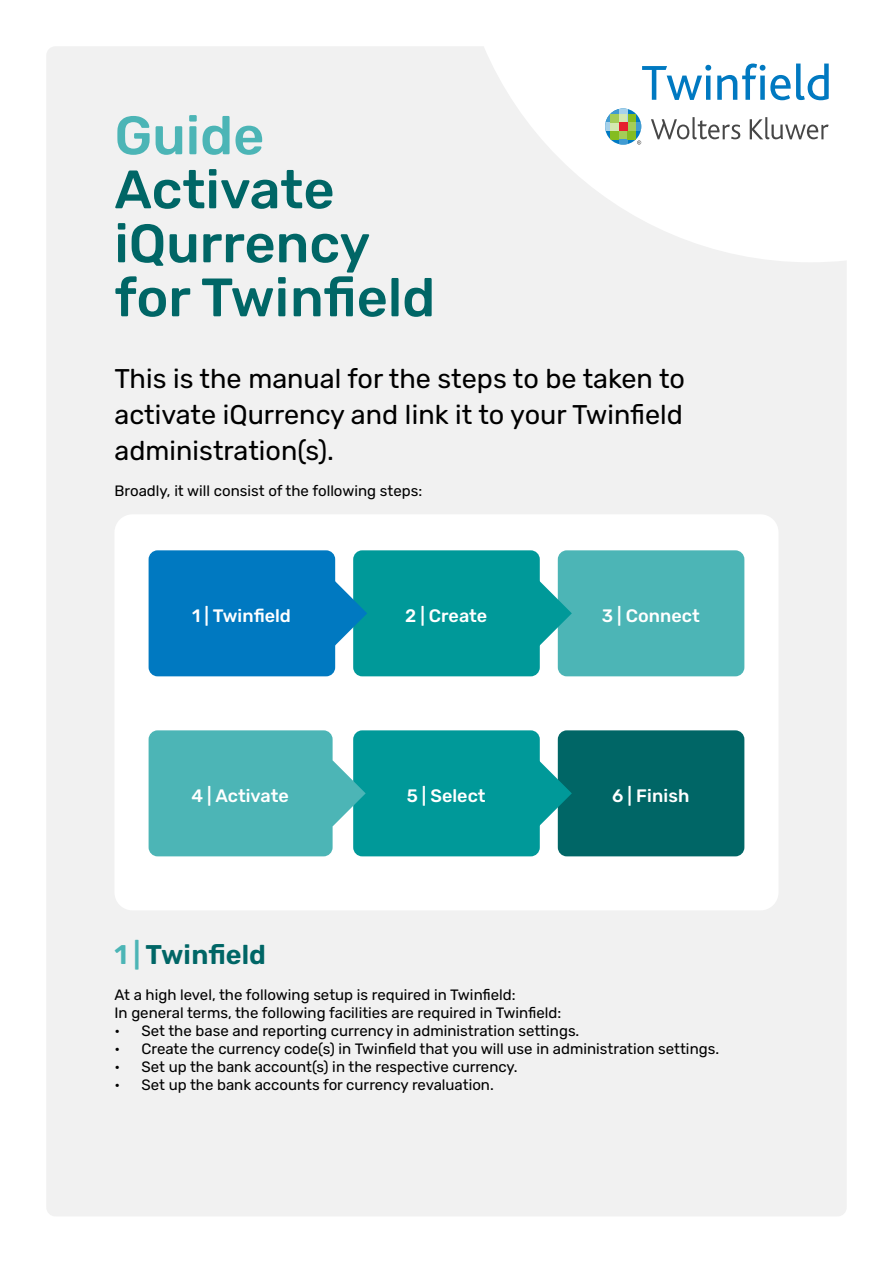
<style>
.page{position:relative;width:893px;height:1263px;background:#fff}
.page>*{position:absolute;margin:0;border:0;box-sizing:border-box;transform-origin:0 0}
.t1{font:500 54px/54px "Rubik";color:#066}
.t2{font:500 54px "Rubik";color:#4cb5b6}
.t3{font:27px/36px "Rubik";color:#000;text-align:justify}
.t4{font:600 27px "Rubik";color:#066}
.t5{font:500 18px "Rubik";color:#fff}
.t6{font:15px/18px "Rubik";color:#000}
.s1{color:#4cb5b6}
</style>
<div class="page">
<div style="left:46px;top:46px;width:801px;height:1170px;background:#f1f1f1;border-radius:9px"></div>
<svg style="left:484px;top:46px;width:363px;height:216px;fill:#fff"></svg>
<svg style="left:642px;top:65px;width:69px;height:35px"></svg>
<svg style="left:717px;top:64px;width:112px;height:36px"></svg>
<svg style="left:651px;top:117px;width:178px;height:22px"></svg>
<svg style="left:605px;top:108px;width:36px;height:37px"></svg>
<div style="left:610px;top:114px;width:26px;height:25px;background:#85bc20"></div>
<div style="left:605px;top:122px;width:36px;height:9px;background:#a6d1ea"></div>
<div style="left:619px;top:122px;width:22px;height:9px;background:#409bd2"></div>
<div style="left:619px;top:108px;width:8px;height:37px;background:#a6d1ea"></div>
<div style="left:619px;top:122px;width:8px;height:23px;background:#409bd2"></div>
<div style="left:619px;top:122px;width:17px;height:17px;background:#a4cd58"></div>
<div style="left:610px;top:114px;width:17px;height:17px;background:#d4e8b1"></div>
<svg style="left:605px;top:108px;width:14px;height:14px"></svg>
<div style="left:619px;top:122px;width:8px;height:9px;background:#e5202e"></div>
<div style="left:610px;top:114px;width:9px;height:8px;background:#a4cd58"></div>
<div style="left:627px;top:131px;width:9px;height:8px;background:#85bc20"></div>
<svg style="left:637px;top:140px;width:4px;height:5px"></svg>
<div style="left:114px;top:514px;width:664px;height:396px;background:#fff;border-radius:18px"></div>
<div style="left:149px;top:730px;width:184px;height:126px;background:#4cb5b6;border-radius:9px"></div>
<div style="left:353px;top:730px;width:187px;height:126px;background:#099;border-radius:9px"></div>
<div style="left:558px;top:730px;width:186px;height:126px;background:#066;border-radius:9px"></div>
<div style="left:149px;top:550px;width:186px;height:126px;background:#0079c1;border-radius:9px"></div>
<div style="left:353px;top:550px;width:187px;height:126px;background:#099;border-radius:9px"></div>
<div style="left:558px;top:550px;width:186px;height:126px;background:#4cb5b6;border-radius:9px"></div>
<svg style="left:335px;top:580px;width:32px;height:66px"></svg>
<svg style="left:332px;top:760px;width:34px;height:66px"></svg>
<svg style="left:539px;top:580px;width:33px;height:66px"></svg>
<svg style="left:539px;top:760px;width:33px;height:66px"></svg>
<h1 class="t2" style="left:114px;top:105px;width:151px">Guide</h1>
<h1 class="t1" style="left:114px;top:164px;width:322px">Activate iQurrency for Twinfield</h1>
<h2 class="t3" style="left:114px;top:362px;width:572px">This is the manual for the steps to be taken to activate iQurrency and link it to your Twinfield administration(s).</h2>
<p class="t6" style="left:114px;top:482px;width:309px">Broadly, it will consist of the following steps:</p>
<p class="t5" style="left:192px;top:605px;width:100px">1 | Twinfield</p>
<p class="t5" style="left:405px;top:605px;width:84px">2 | Create</p>
<p class="t5" style="left:602px;top:605px;width:99px">3 | Connect</p>
<p class="t5" style="left:191px;top:785px;width:99px">4 | Activate</p>
<p class="t5" style="left:407px;top:785px;width:80px">5 | Select</p>
<p class="t5" style="left:612px;top:785px;width:79px">6 | Finish</p>
<h2 class="t4" style="left:114px;top:940px;width:153px"><span class="s1">1 |</span> Twinfield</h2>
<p class="t6" style="left:114px;top:986px;width:448px">At a high level, the following setup is required in Twinfield:<br>In general terms, the following facilities are required in Twinfield:</p>
<p class="t6" style="left:114px;top:1022px;width:466px">• Set the base and reporting currency in administration settings.</p>
<p class="t6" style="left:114px;top:1040px;width:606px">• Create the currency code(s) in Twinfield that you will use in administration settings.</p>
<p class="t6" style="left:114px;top:1058px;width:405px">• Set up the bank account(s) in the respective currency.</p>
<p class="t6" style="left:114px;top:1076px;width:381px">• Set up the bank accounts for currency revaluation.</p>
</div>
